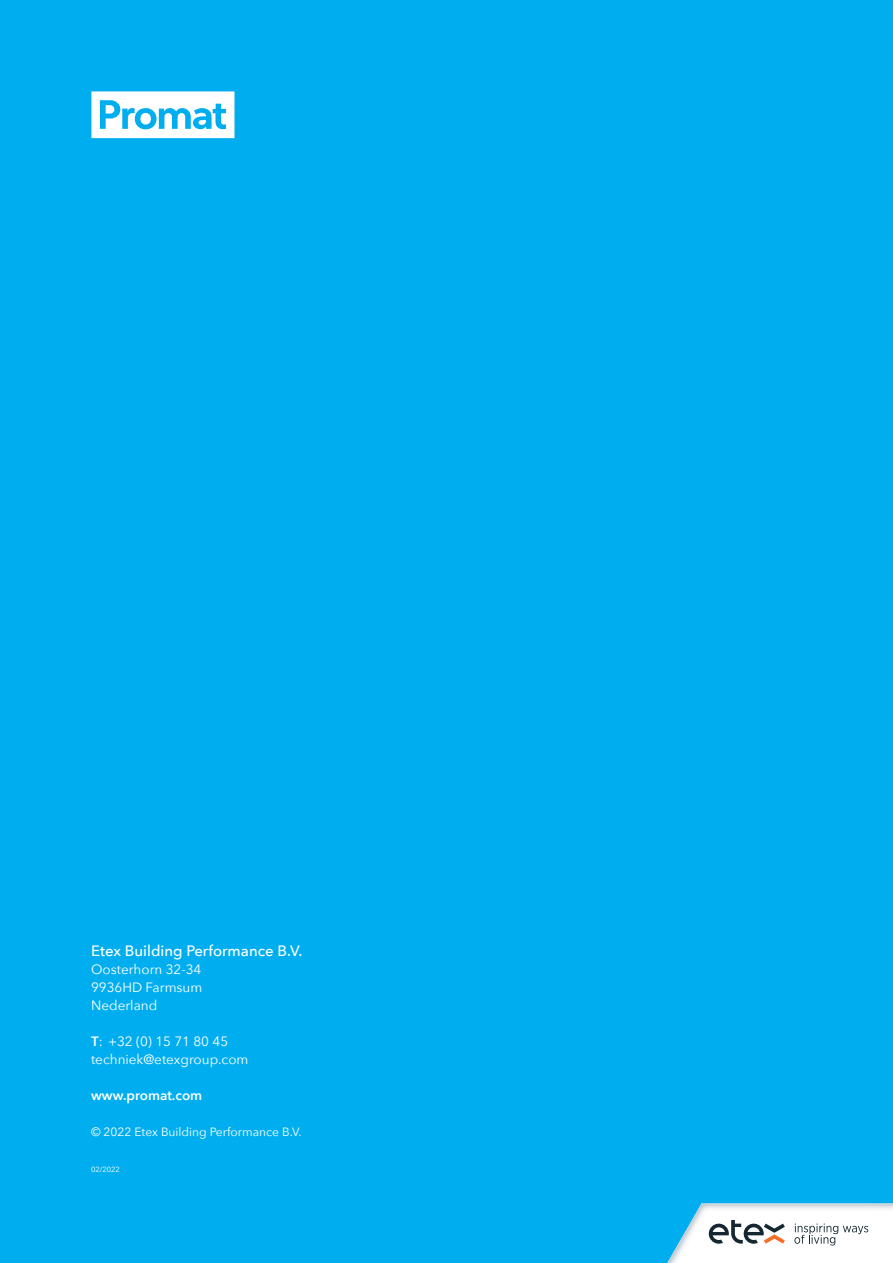
<style>
.page{position:relative;width:893px;height:1263px;background:#00aeef}
.page>*{position:absolute;margin:0;border:0;box-sizing:border-box;transform-origin:0 0}
.t1{font:500 15px "Avenir Next";color:#fff}
.t2{font:13.5px/18px "Avenir Next";color:#fff;text-align:justify}
.t3{font:600 13.5px "Avenir Next";color:#fff}
.t4{font:12px "Avenir Next";color:#fff}
.t5{font:7.5px "Avenir Next";color:#fff}
.s1{font-weight:600}
</style>
<div class="page">
<svg style="left:667px;top:1203px;width:226px;height:60px;background:#d7e6ec"></svg>
<svg style="left:91px;top:91px;width:143px;height:47px"></svg>
<p class="t1" style="left:91px;top:937px;width:213px">Etex Building Performance B.V.</p>
<p class="t2" style="left:91px;top:959px;width:113px">Oosterhorn 32-34<br>9936HD Farmsum Nederland</p>
<p class="t2" style="left:91px;top:1031px;width:159px"><span class="s1">T</span>: +32 (0) 15 71 80 45 techniek@etexgroup.com</p>
<p class="t3" style="left:91px;top:1083px;width:113px">www.promat.com</p>
<p class="t4" style="left:91px;top:1121px;width:212px">© 2022 Etex Building Performance B.V.</p>
<p class="t5" style="left:91px;top:1162px;width:30px">02/2022</p>
</div>
